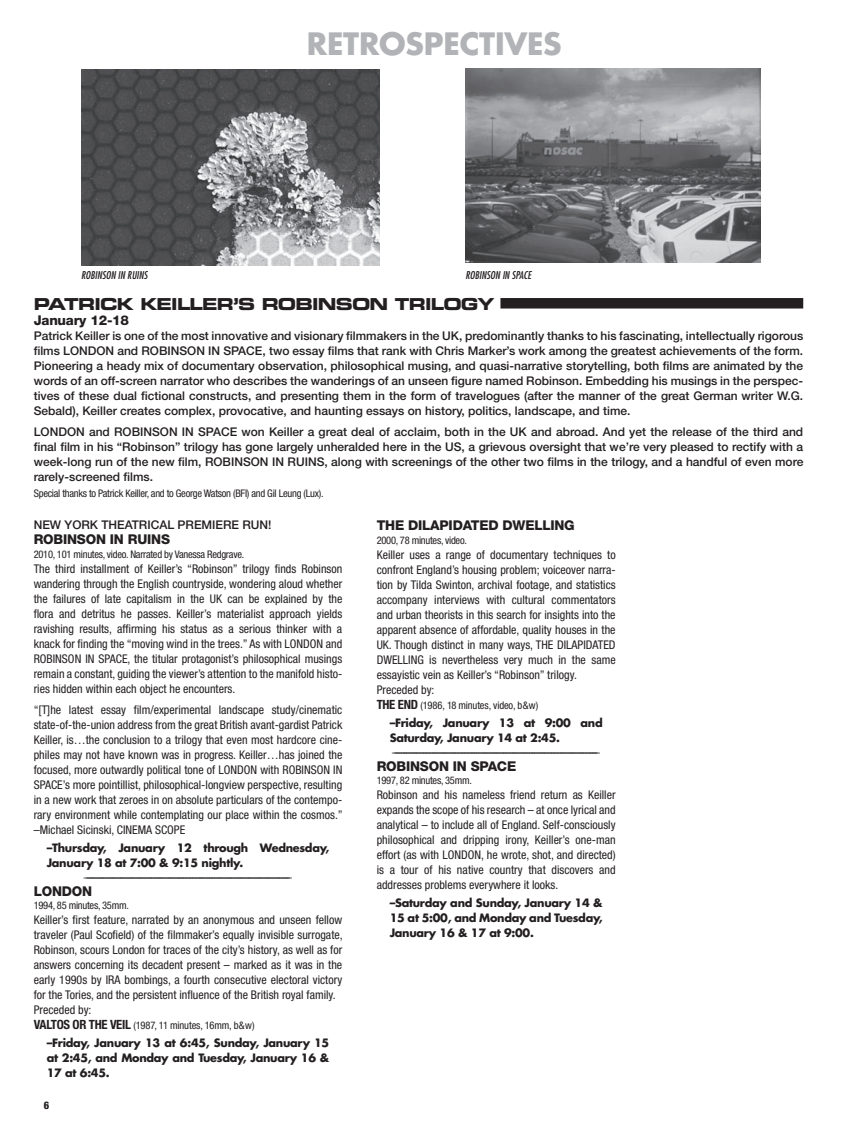
<style>
.page{position:relative;width:864px;height:1134px;background:#fff}
.page>*{position:absolute;margin:0;border:0;box-sizing:border-box;transform-origin:0 0}
.t1{font:700 30px "Futura";letter-spacing:-.01em;color:#b2b3b7}
.t2{font:16.5px "Eurostile Bold Extended Two";letter-spacing:-.05em;color:#231f20}
.t3{font:800 13.5px "Helvetica Neue";letter-spacing:-.015em;color:#231f20}
.t4{font:condensed 12px/15px "Helvetica Neue";color:#231f20;text-align:justify}
.t5{font:500 12px/15px "Helvetica Neue";color:#231f20;text-align:justify}
.t6{font:700 11.25px/15px "Futura";letter-spacing:-.025em;color:#231f20}
.t7{font:condensed 10.5px "Helvetica Neue";letter-spacing:-.025em;color:#231f20}
.t8{font:italic condensed 10.5px "Futura";color:#231f20}
.t9{font:800 condensed 10.5px "Helvetica Neue";color:#231f20}
.s1{font-weight:700;font-size:12.75px}
</style>
<div class="page">
<div style="left:500px;top:298px;width:303px;height:11px;background:#231f20"></div>
<img style="left:465px;top:69px;width:296px;height:193px">
<img style="left:81px;top:69px;width:299px;height:196px">
<h1 class="t1" style="left:307px;top:23px;width:256px">retrospectives</h1>
<p class="t8" style="left:81px;top:269px;width:68px">ROBINSON IN RUINS</p>
<p class="t8" style="left:465px;top:269px;width:67px">ROBINSON IN SPACE</p>
<h2 class="t2" style="left:34px;top:292px;width:462px">PATRICK KEILLER’S ROBINSON TRILOGY</h2>
<p class="t3" style="left:34px;top:312px;width:97px">January 12-18</p>
<p class="t5" style="left:34px;top:328px;width:771px">Patrick Keiller is one of the most innovative and visionary filmmakers in the UK, predominantly thanks to his fascinating, intellectually rigorous films LONDON and ROBINSON IN SPACE, two essay films that rank with Chris Marker’s work among the greatest achievements of the form.<br>Pioneering a heady mix of documentary observation, philosophical musing, and quasi-narrative storytelling, both films are animated by the words of an off-screen narrator who describes the wanderings of an unseen figure named Robinson. Embedding his musings in the perspec&shy;tives of these dual fictional constructs, and presenting them in the form of travelogues (after the manner of the great German writer W.G.<br>Sebald), Keiller creates complex, provocative, and haunting essays on history, politics, landscape, and time.</p>
<p class="t5" style="left:34px;top:424px;width:771px">LONDON and ROBINSON IN SPACE won Keiller a great deal of acclaim, both in the UK and abroad. And yet the release of the third and final film in his “Robinson” trilogy has gone largely unheralded here in the US, a grievous oversight that we’re very pleased to rectify with a week-long run of the new film, ROBINSON IN RUINS, along with screenings of the other two films in the trilogy, and a handful of even more rarely-screened films.</p>
<p class="t7" style="left:34px;top:487px;width:291px">Special thanks to Patrick Keiller, and to George Watson (BFI) and Gil Leung (Lux).</p>
<p class="t5" style="left:34px;top:518px;width:239px">NEW YORK THEATRICAL PREMIERE RUN!</p>
<p class="t3" style="left:34px;top:532px;width:138px">ROBINSON IN RUINS</p>
<p class="t7" style="left:34px;top:548px;width:212px">2010, 101 minutes, video. Narrated by vanessa Redgrave.</p>
<p class="t4" style="left:34px;top:561px;width:310px">The third installment of Keiller’s “Robinson” trilogy finds Robinson wandering through the English countryside, wondering aloud whether the failures of late capitalism in the UK can be explained by the flora and detritus he passes. Keiller’s materialist approach yields ravishing results, affirming his status as a serious thinker with a knack for finding the “moving wind in the trees.” As with LONDON and ROBINSON IN SPAcE, the titular protagonist’s philosophical musings remain a constant, guiding the viewer’s attention to the manifold histo&shy;ries hidden within each object he encounters.</p>
<p class="t4" style="left:34px;top:702px;width:311px">“[T]he latest essay film/experimental landscape study/cinematic state-of-the-union address from the great British avant-gardist Patrick Keiller, is…the conclusion to a trilogy that even most hardcore cine&shy;philes may not have known was in progress. Keiller…has joined the focused, more outwardly political tone of LONDON with ROBINSON IN SPAcE’s more pointillist, philosophical-longview perspective, resulting in a new work that zeroes in on absolute particulars of the contempo&shy;rary environment while contemplating our place within the cosmos.” –Michael Sicinski, cINEMA ScOPE</p>
<p class="t6" style="left:47px;top:840px;width:284px">–thursday, January 12 through Wednesday,<br>January 18 at 7:00 &amp; 9:15 nightly.</p>
<p class="t7" style="left:84px;top:871px;width:210px">–––––––––––––––––––––––––––––––––––––––––––––––––––––––––––––––––––––––––––––––––––––</p>
<p class="t3" style="left:34px;top:883px;width:60px">LONDON</p>
<p class="t7" style="left:34px;top:899px;width:97px">1994, 85 minutes, 35mm.</p>
<p class="t4" style="left:34px;top:912px;width:310px;text-align:left">Keiller’s first feature, narrated by an anonymous and unseen fellow traveler (Paul Scofield) of the filmmaker’s equally invisible surrogate, Robinson, scours London for traces of the city’s history, as well as for answers concerning its decadent present – marked as it was in the early 1990s by IRA bombings, a fourth consecutive electoral victory for the Tories, and the persistent influence of the British royal family.<br>Preceded by:</p>
<p class="t7" style="left:34px;top:1019px;width:222px"><span class="s1">VALTOS OR THE VEIL</span> (1987, 11 minutes, 16mm, b&amp;w)</p>
<p class="t6" style="left:47px;top:1035px;width:284px;text-align:justify">–Friday, January 13 at 6:45, sunday, January 15 at 2:45, and monday and tuesday, January 16 &amp; 17 at 6:45.</p>
<p class="t3" style="left:377px;top:518px;width:200px">THE DILAPIDATED DWELLING</p>
<p class="t7" style="left:377px;top:534px;width:92px">2000, 78 minutes, video.</p>
<p class="t4" style="left:377px;top:547px;width:240px;text-align:left">Keiller uses a range of documentary techniques to confront England’s housing problem; voiceover narra&shy;tion by Tilda Swinton, archival footage, and statistics accompany interviews with cultural commentators and urban theorists in this search for insights into the apparent absence of affordable, quality houses in the UK. Though distinct in many ways, THE DILAPIDATED DWELLING is nevertheless very much in the same essayistic vein as Keiller’s “Robinson” trilogy.<br>Preceded by:</p>
<p class="t7" style="left:377px;top:699px;width:163px"><span class="s1">THE END</span> (1986, 18 minutes, video, b&amp;w)</p>
<p class="t6" style="left:390px;top:715px;width:214px">–Friday, January 13 at 9:00 and saturday, January 14 at 2:45.</p>
<p class="t7" style="left:392px;top:746px;width:210px">–––––––––––––––––––––––––––––––––––––––––––––––––––––––––––––––––––––––––––––––––––––</p>
<p class="t3" style="left:377px;top:758px;width:141px">ROBINSON IN SPACE</p>
<p class="t7" style="left:377px;top:774px;width:97px">1997, 82 minutes, 35mm.</p>
<p class="t4" style="left:377px;top:787px;width:240px">Robinson and his nameless friend return as Keiller expands the scope of his research – at once lyrical and analytical – to include all of England. Self-consciously philosophical and dripping irony, Keiller’s one-man effort (as with LONDON, he wrote, shot, and directed) is a tour of his native country that discovers and addresses problems everywhere it looks.</p>
<p class="t6" style="left:390px;top:895px;width:214px;text-align:justify">–saturday and sunday, January 14 &amp; 15 at 5:00, and monday and tuesday, January 16 &amp; 17 at 9:00.</p>
<p class="t9" style="left:44px;top:1099px;width:7px">6</p>
</div>
